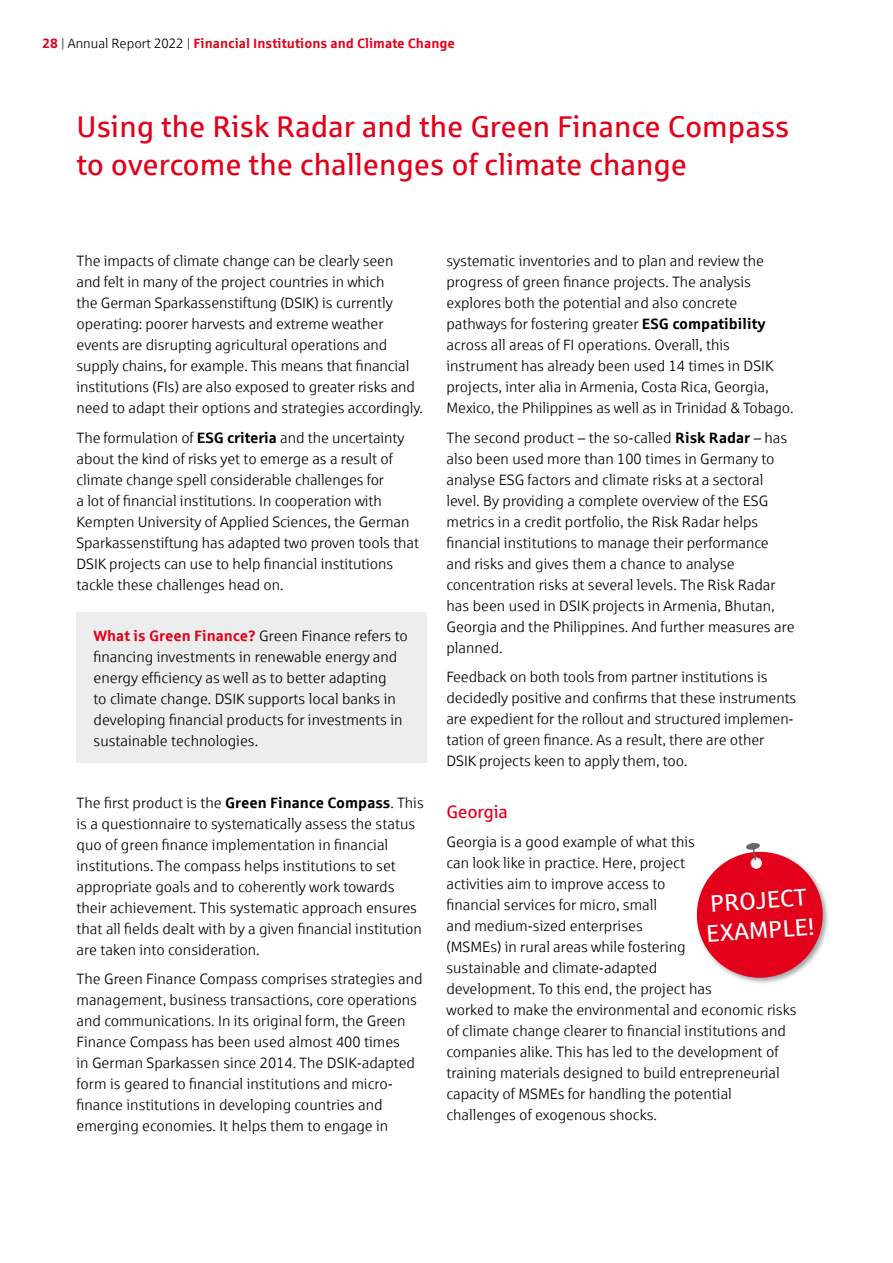
<style>
.page{position:relative;width:893px;height:1263px;background:#fff}
.page>*{position:absolute;margin:0;border:0;box-sizing:border-box;transform-origin:0 0}
.t1{font:30px/37.5px "Sparkasse Rg";color:#e2001a}
.t2{font:24px/30px "Sparkasse Rg";color:#fff}
.t3{font:18px "Sparkasse Rg";letter-spacing:-.015em;color:#e2001a}
.t4{font:15px/21px "Sparkasse Lt";color:#000}
.t5{font:700 13.5px "Sparkasse Rg";color:#e2001a}
.s1{font-family:"Sparkasse Lt";font-weight:400;color:#000}
.s2{font-family:"Sparkasse Rg";font-weight:700}
.s3{font-family:"Sparkasse Rg";font-weight:700;color:#e2001a}
</style>
<div class="page">
<div style="left:77px;top:612px;width:350px;height:150px;background:#eceded"></div>
<div style="left:695px;top:850px;width:135px;height:135px;background:#000;opacity:.35"></div>
<svg style="left:695px;top:843px;width:130px;height:137px"></svg>
<p class="t5" style="left:43px;top:35px;width:414px">28 <span class="s1">| Annual Report 2022 |</span> Financial Institutions and Climate Change</p>
<h1 class="t1" style="left:77px;top:107px;width:714px">Using the Risk Radar and the Green Finance Compass to overcome the challenges of climate change</h1>
<p class="t4" style="left:77px;top:250px;width:348px">The impacts of climate change can be clearly seen<br>and felt in many of the project countries in which<br>the German Sparkassenstiftung (DSIK) is currently operating: poorer harvests and extreme weather events are disrupting agricultural operations and supply chains, for example. This means that financial institutions (FIs) are also exposed to greater risks and need to adapt their options and strategies accordingly.</p>
<p class="t4" style="left:77px;top:427px;width:344px">The formulation of <span class="s2">ESG criteria</span> and the uncertainty about the kind of risks yet to emerge as a result of climate change spell considerable challenges for<br>a lot of financial institutions. In cooperation with Kempten University of Applied Sciences, the German Sparkassenstiftung has adapted two proven tools that DSIK projects can use to help financial institutions tackle these challenges head on.</p>
<p class="t4" style="left:94px;top:624px;width:316px"><span class="s3">What is Green Finance?</span> Green Finance refers to financing investments in renewable energy and energy efficiency as well as to better adapting<br>to climate change. DSIK supports local banks in developing financial products for investments in sustainable technologies.</p>
<p class="t4" style="left:77px;top:792px;width:349px">The first product is the <span class="s2">Green Finance Compass</span>. This is a questionnaire to systematically assess the status quo of green finance implementation in financial institutions. The compass helps institutions to set appropriate goals and to coherently work towards their achievement. This systematic approach ensures that all fields dealt with by a given financial institution are taken into consideration.</p>
<p class="t4" style="left:77px;top:968px;width:348px">The Green Finance Compass comprises strategies and management, business transactions, core operations and communications. In its original form, the Green Finance Compass has been used almost 400 times<br>in German Sparkassen since 2014. The DSIK-adapted form is geared to financial institutions and micro&shy;finance institutions in developing countries and emerging economies. It helps them to engage in</p>
<p class="t4" style="left:446px;top:250px;width:349px">systematic inventories and to plan and review the progress of green finance projects. The analysis explores both the potential and also concrete pathways for fostering greater <span class="s2">ESG compatibility </span>across all areas of FI operations. Overall, this instrument has already been used 14 times in DSIK projects, inter alia in Armenia, Costa Rica, Georgia, Mexico, the Philippines as well as in Trinidad &amp; Tobago.</p>
<p class="t4" style="left:446px;top:427px;width:350px">The second product – the so-called <span class="s2">Risk Radar</span> – has also been used more than 100 times in Germany to analyse ESG factors and climate risks at a sectoral level. By providing a complete overview of the ESG metrics in a credit portfolio, the Risk Radar helps financial institutions to manage their performance and risks and gives them a chance to analyse concentration risks at several levels. The Risk Radar has been used in DSIK projects in Armenia, Bhutan, Georgia and the Philippines. And further measures are planned.</p>
<p class="t4" style="left:446px;top:666px;width:351px">Feedback on both tools from partner institutions is decidedly positive and confirms that these instruments are expedient for the rollout and structured implemen&shy;tation of green finance. As a result, there are other DSIK projects keen to apply them, too.</p>
<p class="t3" style="left:446px;top:800px;width:63px">Georgia</p>
<p class="t4" style="left:446px;top:831px;width:352px">Georgia is a good example of what this<br>can look like in practice. Here, project<br>activities aim to improve access to<br>financial services for micro, small<br>and medium-sized enterprises<br>(MSMEs) in rural areas while fostering<br>sustainable and climate-adapted<br>development. To this end, the project has<br>worked to make the environmental and economic risks of climate change clearer to financial institutions and companies alike. This has led to the development of training materials designed to build entrepreneurial capacity of MSMEs for handling the potential challenges of exogenous shocks.</p>
<h2 class="t2" style="left:703px;top:888px;width:110px;rotate:-4deg">PROJECT<br>EXAMPLE!</h2>
</div>
